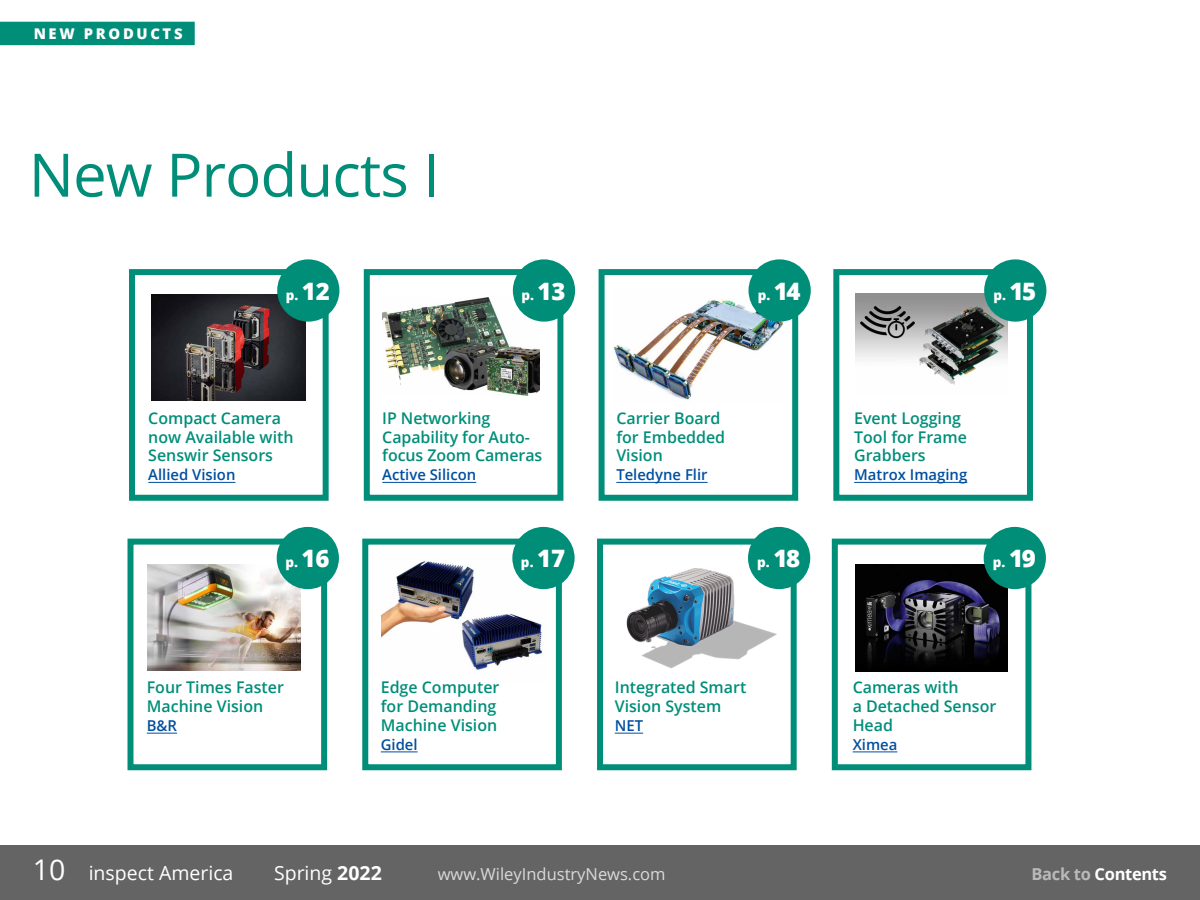
<style>
.page{position:relative;width:1200px;height:900px;background:#fff}
.page>*{position:absolute;margin:0;border:0;box-sizing:border-box;transform-origin:0 0}
.t1{font:60px "Open Sans";letter-spacing:-.015em;color:#008e79}
.t2{font:28.5px "Open Sans";color:#fff}
.t3{font:19.5px "Open Sans";color:#fff}
.t4{font:18px "Open Sans";color:#fff}
.t5{font:16.5px "Open Sans";color:#dadada}
.t6{font:700 16.5px "Open Sans";letter-spacing:-.02em;color:#fff}
.t7{font:600 16.12px/18.8px "Open Sans";color:#008e79}
.t8{font:600 15px "Open Sans";color:#004f9f}
.t9{font:800 14.77px "Open Sans";letter-spacing:.18em;color:#fff}
.t10{font:800 13.5px "Open Sans";color:#fff}
.s1{font-size:24px}
.s2{font-weight:700}
.s3{color:#b9b9b9}
.s4{font-size:27px}
</style>
<div class="page">
<img style="left:152px;top:295px;width:154px;height:105px">
<hr style="left:148px;top:482px;width:87px;height:1px;background:#004f9f">
<div style="left:129px;top:269px;width:200px;height:232px;border:6px solid #008e79"></div>
<img style="left:382px;top:298px;width:158px;height:97px">
<div style="left:364px;top:269px;width:199px;height:232px;border:6px solid #008e79"></div>
<hr style="left:382px;top:482px;width:94px;height:1px;background:#004f9f">
<img style="left:613px;top:289px;width:171px;height:111px">
<div style="left:599px;top:269px;width:199px;height:232px;border:6px solid #008e79"></div>
<hr style="left:616px;top:482px;width:92px;height:1px;background:#004f9f">
<div style="left:128px;top:539px;width:199px;height:231px;border:6px solid #008e79"></div>
<img style="left:147px;top:564px;width:153px;height:107px">
<hr style="left:147px;top:733px;width:30px;height:1px;background:#004f9f">
<div style="left:362px;top:539px;width:200px;height:231px;border:6px solid #008e79"></div>
<img style="left:381px;top:560px;width:166px;height:110px">
<hr style="left:381px;top:752px;width:37px;height:1px;background:#004f9f">
<div style="left:597px;top:539px;width:200px;height:231px;border:6px solid #008e79"></div>
<img style="left:599px;top:552px;width:183px;height:135px">
<svg style="left:615px;top:733px;width:28px;height:1px"></svg>
<div style="left:832px;top:539px;width:199px;height:231px;border:6px solid #008e79"></div>
<img style="left:855px;top:564px;width:153px;height:108px">
<hr style="left:853px;top:752px;width:44px;height:1px;background:#004f9f">
<div style="left:277px;top:259px;width:62px;height:63px;background:#008e79;border-radius:50%"></div>
<div style="left:513px;top:259px;width:62px;height:63px;background:#008e79;border-radius:50%"></div>
<div style="left:749px;top:259px;width:62px;height:63px;background:#008e79;border-radius:50%"></div>
<div style="left:277px;top:527px;width:62px;height:62px;background:#008e79;border-radius:50%"></div>
<div style="left:984px;top:527px;width:62px;height:62px;background:#008e79;border-radius:50%"></div>
<hr style="left:854px;top:482px;width:113px;height:1px;background:#004f9f">
<img style="left:855px;top:294px;width:152px;height:91px">
<div style="left:833px;top:269px;width:200px;height:232px;border:6px solid #008e79"></div>
<div style="left:984px;top:259px;width:62px;height:63px;background:#008e79;border-radius:50%"></div>
<div style="left:512px;top:527px;width:63px;height:62px;background:#008e79;border-radius:50%"></div>
<div style="left:748px;top:527px;width:62px;height:62px;background:#008e79;border-radius:50%"></div>
<div style="left:0;top:845px;width:1200px;height:55px;background:#646464"></div>
<div style="left:0;top:22px;width:195px;height:23px;background:#008e79"></div>
<p class="t9" style="left:34px;top:22px;width:76px">NEW PROD</p>
<p class="t9" style="left:137px;top:22px;width:48px">UCTS</p>
<h1 class="t1" style="left:29px;top:134px;width:412px">New Products I</h1>
<p class="t10" style="left:286px;top:285px;width:45px">p. <span class="s1">12</span></p>
<p class="t10" style="left:522px;top:285px;width:46px">p. <span class="s1">13</span></p>
<p class="t10" style="left:758px;top:285px;width:44px">p. <span class="s1">14</span></p>
<p class="t7" style="left:148px;top:408px;width:147px">Compact Camera now Available with<br>Senswir Sensors</p>
<p class="t8" style="left:148px;top:464px;width:89px">Allied Vision</p>
<p class="t7" style="left:382px;top:408px;width:162px">IP Networking<br>Capability for Auto&shy;focus Zoom Cameras</p>
<p class="t8" style="left:382px;top:464px;width:95px">Active Silicon</p>
<p class="t7" style="left:616px;top:408px;width:110px">Carrier Board for Embedded<br>Vision</p>
<p class="t8" style="left:616px;top:464px;width:93px">Teledyne Flir</p>
<p class="t10" style="left:994px;top:285px;width:44px">p. <span class="s1">15</span></p>
<p class="t7" style="left:854px;top:408px;width:114px">Event Logging<br>Tool for Frame<br>Grabbers</p>
<p class="t8" style="left:854px;top:464px;width:115px">Matrox Imaging</p>
<p class="t10" style="left:285px;top:552px;width:46px">p. <span class="s1">16</span></p>
<p class="t10" style="left:993px;top:552px;width:45px">p. <span class="s1">19</span></p>
<p class="t10" style="left:521px;top:552px;width:46px">p. <span class="s1">17</span></p>
<p class="t10" style="left:757px;top:552px;width:45px">p. <span class="s1">18</span></p>
<p class="t7" style="left:147px;top:678px;width:139px">Four Times Faster<br>Machine Vision</p>
<p class="t8" style="left:147px;top:715px;width:32px">B&amp;R</p>
<p class="t7" style="left:381px;top:678px;width:120px">Edge Computer for Demanding<br>Machine Vision</p>
<p class="t8" style="left:381px;top:734px;width:38px">Gidel</p>
<p class="t7" style="left:615px;top:678px;width:133px">Integrated Smart<br>Vision System</p>
<p class="t8" style="left:615px;top:715px;width:30px">NET</p>
<p class="t7" style="left:853px;top:678px;width:145px">Cameras with<br>a Detached Sensor<br>Head</p>
<p class="t8" style="left:853px;top:734px;width:46px">Ximea</p>
<h2 class="t2" style="left:33px;top:850px;width:34px">10</h2>
<p class="t3" style="left:89px;top:859px;width:146px">inspect America</p>
<p class="t3" style="left:274px;top:859px;width:109px">Spring <span class="s2">2022</span></p>
<p class="t5" style="left:438px;top:862px;width:229px">www.WileyIndustryNews.com</p>
<p class="t6" style="left:1032px;top:862px;width:137px"><span class="s3">Back to</span> Contents</p>
<p class="t4" style="left:33px;top:862px;width:180px"><span class="s4">10</span> inspect America</p>
</div>
